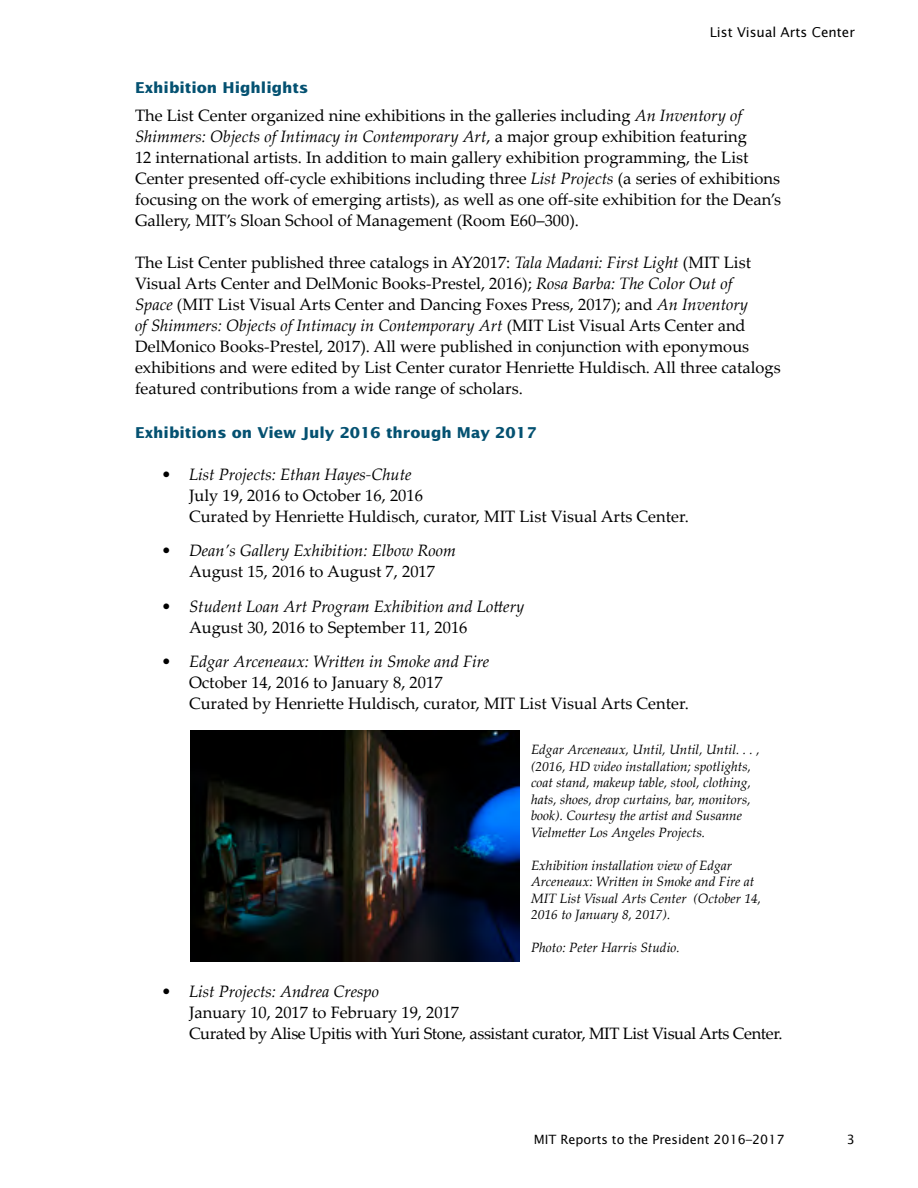
<style>
.page{position:relative;width:918px;height:1188px;background:#fff}
.page>*{position:absolute;margin:0;border:0;box-sizing:border-box;transform-origin:0 0}
.t1{font:16.5px/21px "Palatino Linotype";color:#000}
.t2{font:italic 16.5px/21px "Palatino Linotype";color:#000;text-align:center}
.t3{font:16.5px/21px "Palatino Linotype";letter-spacing:-.025em;color:#000}
.Heading_3{font:700 15px "Lucida Sans Std";color:#045171}
.t4{font:italic 13.5px/16.5px "Palatino Linotype";color:#000}
.t5{font:13.5px "Lucida Sans Std";color:#000}
.t6{font:12.75px "Lucida Sans Std";color:#000}
.s1{font-style:italic}
.s2{font-style:normal}
</style>
<div class="page">
<img style="left:190px;top:730px;width:330px;height:232px">
<p class="t5" style="left:710px;top:25px;width:147px">List Visual Arts Center</p>
<h3 class="Heading_3" style="left:135px;top:79px;width:175px">Exhibition Highlights</h3>
<p class="t1" style="left:135px;top:104px;width:648px">The List Center organized nine exhibitions in the galleries including <span class="s1">An Inventory of Shimmers: Objects of Intimacy in Contemporary Art</span>, a major group exhibition featuring<br>12 international artists. In addition to main gallery exhibition programming, the List Center presented off-cycle exhibitions including three <span class="s1">List Projects</span> (a series of exhibitions focusing on the work of emerging artists), as well as one off-site exhibition for the Dean’s Gallery, MIT’s Sloan School of Management (Room E60–300).</p>
<p class="t1" style="left:135px;top:251px;width:647px">The List Center published three catalogs in AY2017: <span class="s1">Tala Madani: First Light</span> (MIT List Visual Arts Center and DelMonic Books-Prestel, 2016); <span class="s1">Rosa Barba: The Color Out of<br>Space</span> (MIT List Visual Arts Center and Dancing Foxes Press, 2017); and <span class="s1">An Inventory<br>of Shimmers: Objects of Intimacy in Contemporary Art</span> (MIT List Visual Arts Center and DelMonico Books-Prestel, 2017). All were published in conjunction with eponymous exhibitions and were edited by List Center curator Henriette Huldisch. All three catalogs featured contributions from a wide range of scholars.</p>
<h3 class="Heading_3" style="left:135px;top:424px;width:403px">Exhibitions on View July 2016 through May 2017</h3>
<p class="t1" style="left:189px;top:463px;width:501px;text-indent:-27px"><span class="s1">• List Projects: Ethan Hayes-Chute<br></span>July 19, 2016 to October 16, 2016<br>Curated by Henriette Huldisch, curator, MIT List Visual Arts Center.</p>
<p class="t2" style="left:162px;top:539px;width:295px">• Dean’s Gallery Exhibition: Elbow Room<br><span class="s2">August 15, 2016 to August 7, 2017</span></p>
<p class="t2" style="left:189px;top:595px;width:337px;text-align:left;text-indent:-27px">• Student Loan Art Program Exhibition and Lottery<br><span class="s2">August 30, 2016 to September 11, 2016</span></p>
<p class="t1" style="left:189px;top:650px;width:501px;text-indent:-27px"><span class="s1">• Edgar Arceneaux: Written in Smoke and Fire<br></span>October 14, 2016 to January 8, 2017<br>Curated by Henriette Huldisch, curator, MIT List Visual Arts Center.</p>
<p class="t4" style="left:531px;top:741px;width:230px">Edgar Arceneaux, Until, Until, Until. . . , (2016, HD video installation; spotlights, coat stand, makeup table, stool, clothing, hats, shoes, drop curtains, bar, monitors, book). Courtesy the artist and Susanne Vielmetter Los Angeles Projects.</p>
<p class="t4" style="left:531px;top:856px;width:232px">Exhibition installation view of Edgar Arceneaux: Written in Smoke and Fire at MIT List Visual Arts Center (October 14, 2016 to January 8, 2017).</p>
<p class="t4" style="left:531px;top:939px;width:150px">Photo: Peter Harris Studio.</p>
<p class="t3" style="left:189px;top:980px;width:595px;text-indent:-27px"><span class="s1">• List Projects: Andrea Crespo<br></span>January 10, 2017 to February 19, 2017<br>Curated by Alise Upitis with Yuri Stone, assistant curator, MIT List Visual Arts Center.</p>
<p class="t6" style="left:534px;top:1132px;width:252px">MIT Reports to the President 2016–2017</p>
<p class="t6" style="left:847px;top:1132px;width:10px">3</p>
</div>
